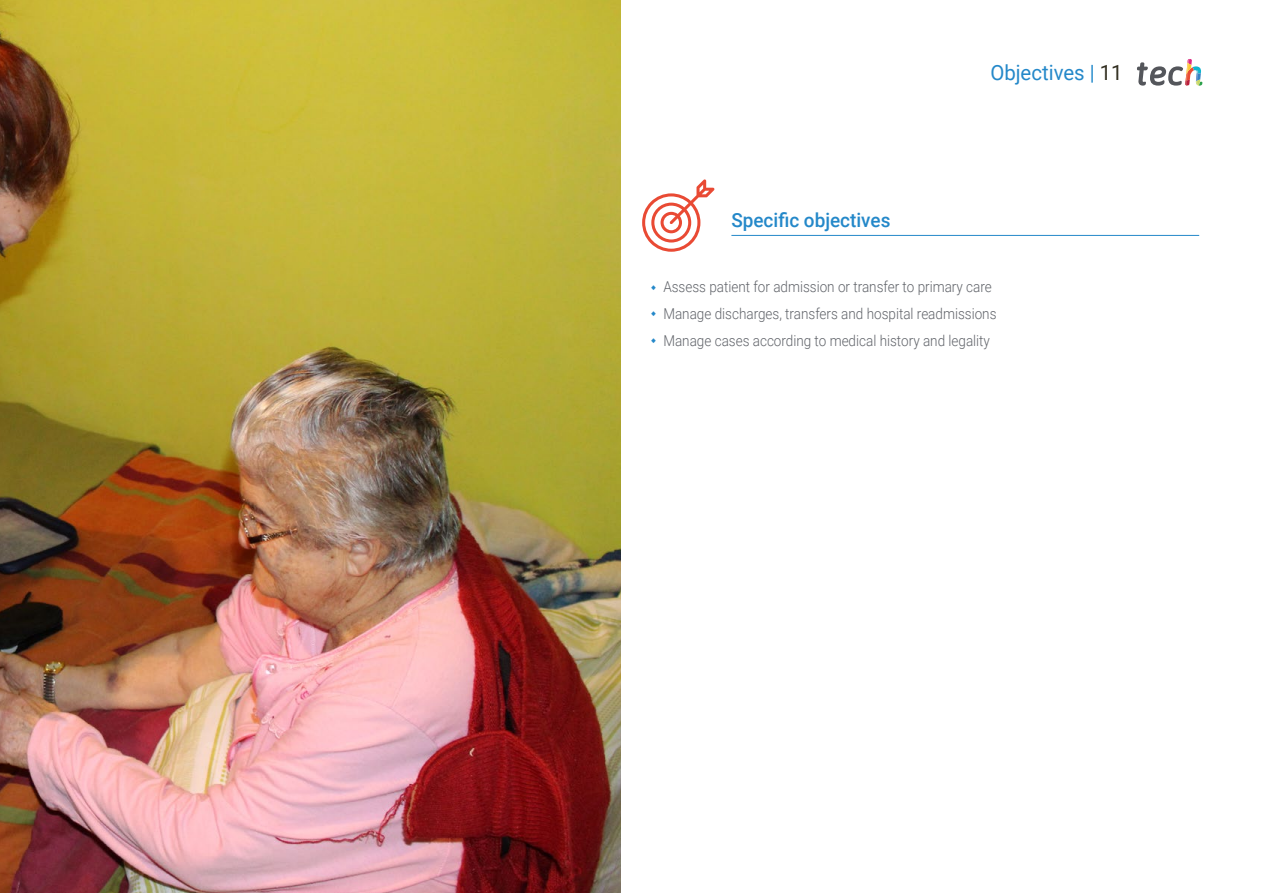
<style>
.page{position:relative;width:1263px;height:893px;background:#fff}
.page>*{position:absolute;margin:0;border:0;box-sizing:border-box;transform-origin:0 0}
.t1{font:21px "Roboto";color:#2488c9}
.t2{font:500 19.5px "Roboto";color:#2488c9}
.t3{font:300 15px/26.7px "Roboto";color:#61646a;scale:.9 1}
.s1{color:#2289cb}
.s2{color:#312e20}
</style>
<div class="page">
<img style="left:0;top:0;width:621px;height:893px">
<hr style="left:731px;top:235px;width:468px;height:1px;background:#2488c9">
<svg style="left:642px;top:179px;width:72px;height:73px"></svg>
<svg style="left:1137px;top:59px;width:65px;height:27px"></svg>
<h2 class="t2" style="left:731px;top:206px;width:161px">Specific objectives</h2>
<h1 class="t1" style="left:990px;top:57px;width:134px">Objectives <span class="s1">|</span> <span class="s2">11</span></h1>
<p class="t3" style="left:663px;top:273px;width:372px">Assess patient for admission or transfer to primary care<br>Manage discharges, transfers and hospital readmissions<br>Manage cases according to medical history and legality</p>
</div>
